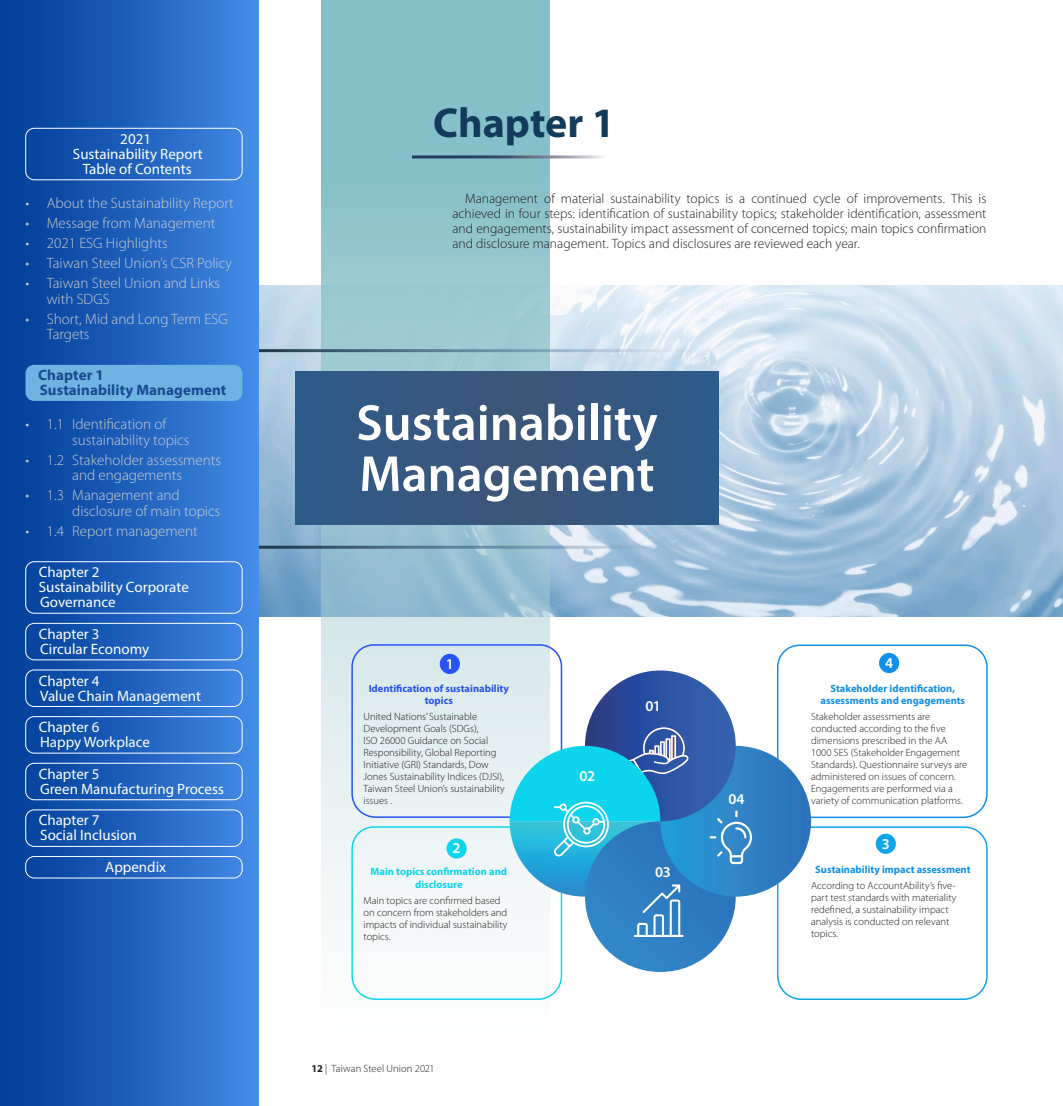
<style>
.page{position:relative;width:1063px;height:1106px;background:#fff}
.page>*{position:absolute;margin:0;border:0;box-sizing:border-box;transform-origin:0 0}
.t1{font:600 51px/51px "Myriad Pro";color:#fff}
.t2{font:700 42px "Myriad Pro";color:#123a5b}
.t3{font:300 15px/15.8px "Myriad Pro";color:#ccc}
.Chapter_Ttile_0{font:15px/15px "Myriad Pro";color:#fff}
.Chapter_Ttile_1{font:700 15px/15px "Myriad Pro";letter-spacing:.005em;color:#194993}
.內文{font:600 15px "Myriad Pro";letter-spacing:-.015em;color:#fff}
.Body_0{font:300 13.5px/15px "Myriad Pro";color:#231f20;text-align:justify}
.內文-2{font:300 10.5px/12px "Myriad Pro";color:#231f20}
.標題{font:700 10.5px/12px "Myriad Pro";color:#128feb;text-align:center}
.標題-2{font:700 10.5px/12px "Myriad Pro";color:#2654f5;text-align:center}
.標題-3{font:700 10.5px/12px "Myriad Pro";color:#0dd4ed;text-align:center}
.s1{font-weight:700}
</style>
<div class="page">
<img style="left:258px;top:285px;width:805px;height:332px">
<svg style="left:321px;top:0;width:228px;height:1000px"></svg>
<div style="left:295px;top:372px;width:424px;height:153px;background:#365882"></div>
<div style="left:255px;top:349px;width:494px;height:200px;border:3px solid #fff"></div>
<hr style="left:412px;top:155px;width:195px;height:3px;background:#fff">
<div style="left:351px;top:644px;width:211px;height:174px;border:2px solid #2654f5;border-radius:23px"></div>
<div style="left:351px;top:826px;width:211px;height:174px;border:1px solid #0dd4ed;border-radius:23px"></div>
<div style="left:777px;top:644px;width:211px;height:174px;border:2px solid #128feb;border-radius:23px"></div>
<div style="left:777px;top:826px;width:211px;height:174px;border:2px solid #0da6e8;border-radius:23px"></div>
<div style="left:585px;top:821px;width:151px;height:151px;background:#307fc2;border-radius:75px"></div>
<svg style="left:660px;top:746px;width:151px;height:150px;background:#2d80c3"></svg>
<div style="left:585px;top:670px;width:151px;height:151px;background:linear-gradient(to right,#2e438b,#3364b5);border-radius:75px"></div>
<svg style="left:710px;top:810px;width:53px;height:54px"></svg>
<svg style="left:510px;top:727px;width:178px;height:210px"></svg>
<div style="left:447px;top:838px;width:20px;height:20px;background:#0dd4ed;border-radius:50%"></div>
<div style="left:440px;top:654px;width:20px;height:20px;background:#2654f5;border-radius:50%"></div>
<div style="left:879px;top:653px;width:20px;height:20px;background:#128feb;border-radius:50%"></div>
<div style="left:876px;top:833px;width:20px;height:21px;background:#0da6e8;border-radius:50%"></div>
<div style="left:0;top:0;width:258px;height:1106px;background:linear-gradient(to right,#003b96,#438ae4)"></div>
<div style="left:26px;top:128px;width:216px;height:52px;border:1px solid #fff;border-radius:9px"></div>
<div style="left:26px;top:365px;width:216px;height:36px;background:#6db4e3;border-radius:9px"></div>
<div style="left:26px;top:561px;width:216px;height:52px;border:1px solid #fff;border-radius:9px"></div>
<div style="left:26px;top:623px;width:216px;height:37px;border:1px solid #fff;border-radius:9px"></div>
<div style="left:26px;top:669px;width:216px;height:37px;border:1px solid #fff;border-radius:9px"></div>
<div style="left:26px;top:716px;width:216px;height:37px;border:1px solid #fff;border-radius:9px"></div>
<div style="left:26px;top:763px;width:216px;height:37px;border:1px solid #fff;border-radius:9px"></div>
<div style="left:26px;top:809px;width:216px;height:37px;border:1px solid #fff;border-radius:9px"></div>
<div style="left:26px;top:856px;width:216px;height:22px;border:1px solid #fff;border-radius:9px"></div>
<p class="Chapter_Ttile_0" style="left:73px;top:131px;width:131px;text-align:center">2021<br>Sustainability Report<br>Table of Contents</p>
<p class="t3" style="left:26px;top:195px;width:210px">• About the Sustainability Report</p>
<p class="t3" style="left:26px;top:215px;width:191px">• Message from Management</p>
<p class="t3" style="left:26px;top:235px;width:144px">• 2021 ESG Highlights</p>
<p class="t3" style="left:26px;top:255px;width:208px">• Taiwan Steel Union’s CSR Policy</p>
<p class="t3" style="left:47px;top:275px;width:175px;text-indent:-21px">• Taiwan Steel Union and Links with SDGS</p>
<p class="t3" style="left:47px;top:311px;width:183px;text-indent:-21px">• Short, Mid and Long Term ESG<br>Targets</p>
<p class="Chapter_Ttile_1" style="left:38px;top:367px;width:190px">Chapter 1<br>Sustainability Management</p>
<p class="t3" style="left:72px;top:416px;width:119px;text-indent:-47px">• 1.1 Identification of sustainability topics</p>
<p class="t3" style="left:26px;top:451px;width:197px;text-align:center">• 1.2 Stakeholder assessments and engagements</p>
<p class="t3" style="left:72px;top:487px;width:150px;text-indent:-47px">• 1.3 Management and disclosure of main topics</p>
<p class="t3" style="left:26px;top:523px;width:174px">• 1.4 Report management</p>
<p class="Chapter_Ttile_0" style="left:39px;top:564px;width:152px">Chapter 2<br>Sustainability Corporate<br>Governance</p>
<p class="Chapter_Ttile_0" style="left:39px;top:626px;width:112px">Chapter 3<br>Circular Economy</p>
<p class="Chapter_Ttile_0" style="left:39px;top:672px;width:164px">Chapter 4<br>Value Chain Management</p>
<p class="Chapter_Ttile_0" style="left:39px;top:719px;width:113px">Chapter 6<br>Happy Workplace</p>
<p class="Chapter_Ttile_0" style="left:39px;top:766px;width:187px">Chapter 5<br>Green Manufacturing Process</p>
<p class="Chapter_Ttile_0" style="left:39px;top:812px;width:99px">Chapter 7<br>Social Inclusion</p>
<p class="Chapter_Ttile_0" style="left:105px;top:859px;width:62px">Appendix</p>
<p class="t2" style="left:433px;top:96px;width:183px">Chapter 1</p>
<p class="Body_0" style="left:452px;top:191px;width:536px;text-indent:13px">Management of material sustainability topics is a continued cycle of improvements. This is achieved in four steps: identification of sustainability topics; stakeholder identification, assessment and engagements, sustainability impact assessment of concerned topics; main topics confirmation and disclosure management. Topics and disclosures are reviewed each year.</p>
<p class="t1" style="left:356px;top:396px;width:303px">Sustainability<br>Management</p>
<p class="內文" style="left:446px;top:654px;width:10px">1</p>
<p class="內文" style="left:885px;top:653px;width:10px">4</p>
<p class="標題-2" style="left:369px;top:682px;width:142px">Identification of sustainability topics</p>
<p class="內文-2" style="left:364px;top:710px;width:143px">United Nations’ Sustainable<br>Development Goals (SDGs),<br>ISO 26000 Guidance on Social<br>Responsibility, Global Reporting<br>Initiative (GRI) Standards, Dow<br>Jones Sustainability Indices (DJSI),<br>Taiwan Steel Union’s sustainability issues .</p>
<p class="內文" style="left:453px;top:838px;width:10px">2</p>
<p class="標題-3" style="left:371px;top:865px;width:138px">Main topics confirmation and disclosure</p>
<p class="內文-2" style="left:364px;top:894px;width:145px">Main topics are confirmed based on concern from stakeholders and impacts of individual sustainability topics.</p>
<p class="內文-2" style="left:312px;top:1062px;width:125px"><span class="s1">12</span> | Taiwan Steel Union 2021</p>
<p class="內文" style="left:579px;top:766px;width:17px">02</p>
<p class="內文" style="left:645px;top:696px;width:17px">01</p>
<p class="內文" style="left:655px;top:862px;width:17px">03</p>
<p class="內文" style="left:728px;top:789px;width:18px">04</p>
<p class="標題" style="left:820px;top:682px;width:146px">Stakeholder identification, assessments and engagements</p>
<p class="內文-2" style="left:811px;top:710px;width:158px">Stakeholder assessments are conducted according to the five dimensions prescribed in the AA 1000 SES (Stakeholder Engagement Standards). Questionnaire surveys are administered on issues of concern.<br>Engagements are performed via a variety of communication platforms.</p>
<p class="內文" style="left:882px;top:834px;width:10px">3</p>
<p class="標題" style="left:815px;top:863px;width:157px">Sustainability impact assessment</p>
<p class="內文-2" style="left:811px;top:879px;width:147px">According to AccountAbility’s five&shy;part test standards with materiality redefined, a sustainability impact analysis is conducted on relevant topics.</p>
</div>
